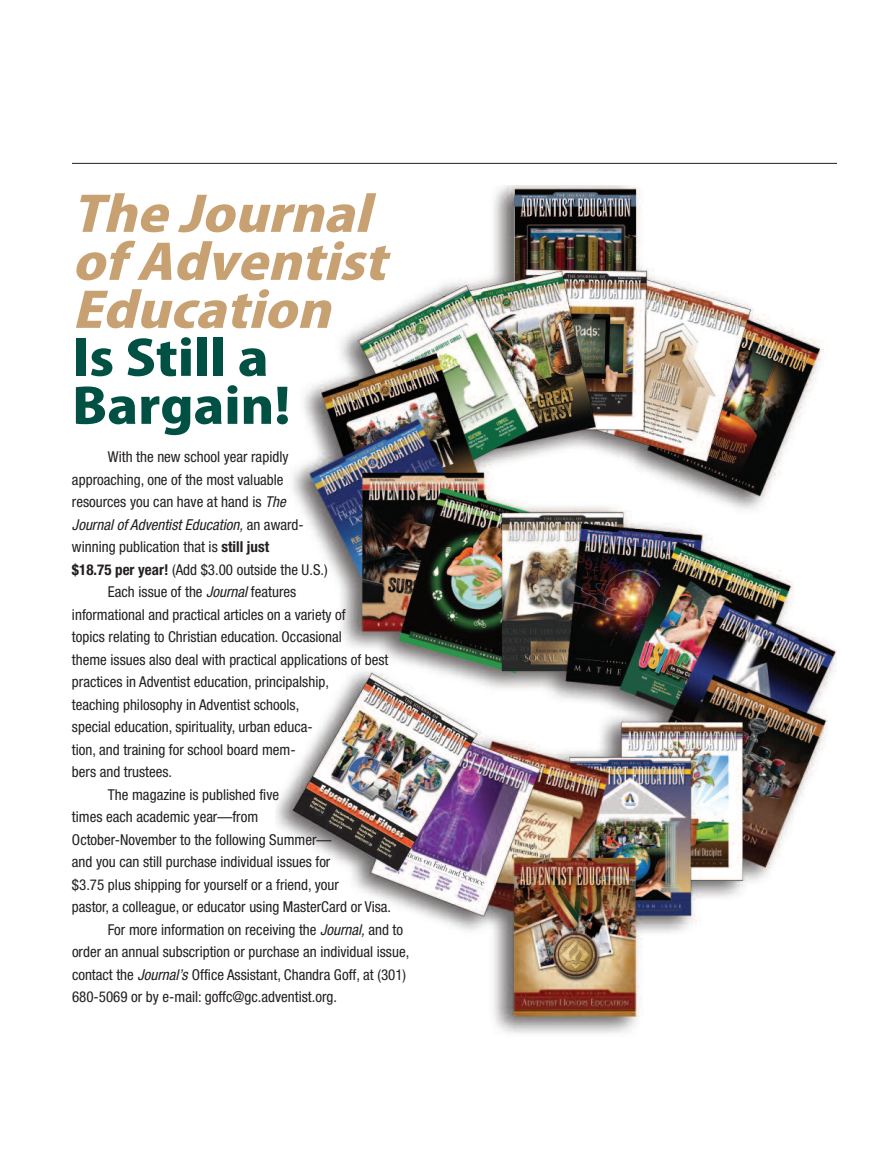
<style>
.page{position:relative;width:891px;height:1161px;background:#fff}
.page>*{position:absolute;margin:0;border:0;box-sizing:border-box;transform-origin:0 0}
.t1{font:italic 800 48px/48px "Koz Go Pro";color:#c8a173;scale:1.14 1}
.t2{font:800 48px/48px "Koz Go Pro";color:#005143;scale:1.14 1}
.t3{font:condensed 15px "Helvetica Neue";color:#231f20}
.t4{font:italic condensed 15px "Helvetica Neue";color:#231f20}
.s1{font-style:italic}
.s2{font-style:normal}
.s3{font-weight:700}
</style>
<div class="page">
<img style="left:275px;top:186px;width:562px;height:848px">
<hr style="left:72px;top:163px;width:765px;height:1px;background:#231f20">
<h1 class="t1" style="left:72px;top:193px;width:291px">The Journal of Adventist<br>Education</h1>
<h1 class="t2" style="left:72px;top:337px;width:193px">Is Still a<br>Bargain!</h1>
<p class="t3" style="left:108px;top:452px;width:182px">With the new school year rapidly</p>
<p class="t3" style="left:72px;top:474px;width:213px">approaching, one of the most valuable</p>
<p class="t3" style="left:72px;top:497px;width:215px">resources you can have at hand is <span class="s1">The</span></p>
<p class="t4" style="left:72px;top:519px;width:233px">Journal of Adventist Education, <span class="s2">an award-</span></p>
<p class="t3" style="left:72px;top:542px;width:199px">winning publication that is <span class="s3">still just</span></p>
<p class="t3" style="left:72px;top:564px;width:257px"><span class="s3">$18.75 per year!</span> (Add $3.00 outside the U.S.)</p>
<p class="t3" style="left:108px;top:587px;width:190px">Each issue of the <span class="s1">Journal</span> features</p>
<p class="t3" style="left:72px;top:609px;width:275px">informational and practical articles on a variety of</p>
<p class="t3" style="left:72px;top:632px;width:271px">topics relating to Christian education. Occasional</p>
<p class="t3" style="left:72px;top:654px;width:318px">theme issues also deal with practical applications of best</p>
<p class="t3" style="left:72px;top:677px;width:258px">practices in Adventist education, principalship,</p>
<p class="t3" style="left:72px;top:699px;width:229px">teaching philosophy in Adventist schools,</p>
<p class="t3" style="left:72px;top:722px;width:242px">special education, spirituality, urban educa-</p>
<p class="t3" style="left:72px;top:744px;width:225px">tion, and training for school board mem-</p>
<p class="t3" style="left:72px;top:767px;width:102px">bers and trustees.</p>
<p class="t3" style="left:108px;top:789px;width:173px">The magazine is published five</p>
<p class="t3" style="left:72px;top:812px;width:188px">times each academic year—from</p>
<p class="t3" style="left:72px;top:834px;width:261px">October-November to the following Summer—</p>
<p class="t3" style="left:72px;top:857px;width:260px">and you can still purchase individual issues for</p>
<p class="t3" style="left:72px;top:879px;width:268px">$3.75 plus shipping for yourself or a friend, your</p>
<p class="t3" style="left:72px;top:902px;width:321px">pastor, a colleague, or educator using MasterCard or Visa.</p>
<p class="t3" style="left:108px;top:924px;width:297px">For more information on receiving the <span class="s1">Journal,</span> and to</p>
<p class="t3" style="left:72px;top:947px;width:339px">order an annual subscription or purchase an individual issue,</p>
<p class="t3" style="left:72px;top:969px;width:336px">contact the <span class="s1">Journal’s</span> Office Assistant, Chandra Goff, at (301)</p>
<p class="t3" style="left:72px;top:992px;width:266px">680-5069 or by e-mail: goffc@gc.adventist.org.</p>
</div>
